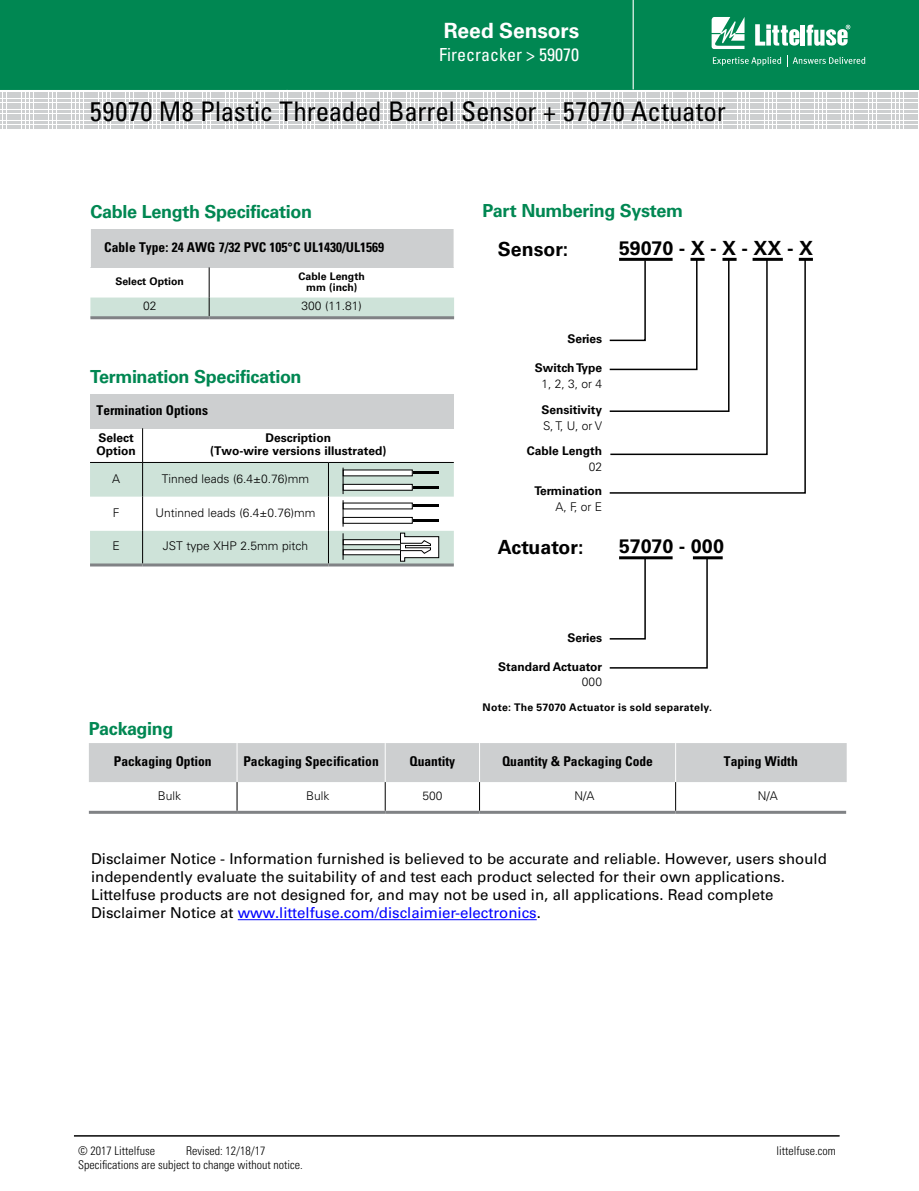
<style>
.page{position:relative;width:919px;height:1191px;background:#fff}
.page>*{position:absolute;margin:0;border:0;box-sizing:border-box;transform-origin:0 0}
.t1{font:condensed 27px "Univers LT Std";color:#000}
.t2{font:700 21px "Univers LT Std";letter-spacing:-.005em;color:#fff}
.t3{font:700 19.5px "Univers LT Std";color:#000}
.t4{font:700 18px "Univers LT Std";letter-spacing:-.02em;color:#008752}
.t5{font:condensed 18px "Univers LT Std";color:#fff}
.t6{font:15px/18px "Univers LT Std";color:#000}
.t7{font:700 condensed 13.5px "Univers LT Std";color:#000}
.t8{font:300 12px "Univers LT Std";color:#000}
.t9{font:700 12px/13.5px "Univers LT Std";color:#000}
.t10{font:300 condensed 12px "Univers LT Std";color:#000}
.t11{font:700 10.5px/10.5px "Univers LT Std";letter-spacing:.01em;color:#000;text-align:center}
.s1{color:#00f}
</style>
<div class="page">
<div style="left:0;top:0;width:918px;height:90px;background:#008752"></div>
<hr style="left:632px;top:0;width:1px;height:89px;background:#fff">
<svg style="left:711px;top:17px;width:33px;height:32px"></svg>
<hr style="left:800px;top:25px;width:4px;height:21px;background:#fff">
<svg style="left:806px;top:25px;width:44px;height:21px"></svg>
<svg style="left:755px;top:24px;width:44px;height:22px"></svg>
<svg style="left:712px;top:55px;width:153px;height:11px;background:#2e9c71"></svg>
<svg style="left:0;top:92px;width:917px;height:35px"></svg>
<hr style="left:74px;top:1135px;width:765px;height:1px;background:#000">
<svg style="left:89px;top:743px;width:757px;height:68px"></svg>
<hr style="left:89px;top:811px;width:148px;height:3px;background:#808285">
<hr style="left:237px;top:811px;width:148px;height:3px;background:#808285">
<hr style="left:385px;top:811px;width:94px;height:3px;background:#808285">
<hr style="left:479px;top:811px;width:196px;height:3px;background:#808285">
<hr style="left:675px;top:811px;width:171px;height:3px;background:#808285">
<hr style="left:798px;top:258px;width:14px;height:3px;background:#000">
<svg style="left:609px;top:258px;width:197px;height:236px"></svg>
<hr style="left:692px;top:556px;width:30px;height:3px;background:#000">
<svg style="left:609px;top:556px;width:99px;height:113px"></svg>
<div style="left:90px;top:228px;width:364px;height:39px;background:#cdcfd0"></div>
<hr style="left:453px;top:228px;width:1px;height:39px;background:#fff">
<hr style="left:90px;top:228px;width:1px;height:39px;background:#fff">
<hr style="left:209px;top:267px;width:1px;height:30px;background:#000">
<div style="left:90px;top:297px;width:364px;height:19px;background:#cee3d9"></div>
<hr style="left:90px;top:316px;width:119px;height:3px;background:#808285">
<hr style="left:209px;top:316px;width:245px;height:3px;background:#808285">
<div style="left:90px;top:394px;width:364px;height:34px;background:#cdcfd0"></div>
<hr style="left:142px;top:428px;width:1px;height:34px;background:#000">
<hr style="left:90px;top:563px;width:53px;height:3px;background:#808285">
<hr style="left:143px;top:563px;width:185px;height:3px;background:#808285">
<hr style="left:328px;top:563px;width:126px;height:3px;background:#808285">
<svg style="left:90px;top:462px;width:364px;height:103px"></svg>
<hr style="left:238px;top:919px;width:298px;height:1px;background:#00f">
<h2 class="t2" style="left:444px;top:19px;width:137px">Reed Sensors</h2>
<p class="t5" style="left:439px;top:43px;width:141px">Firecracker &gt; 59070</p>
<h1 class="t1" style="left:90px;top:94px;width:637px">59070 M8 Plastic Threaded Barrel Sensor + 57070 Actuator</h1>
<p class="t4" style="left:90px;top:201px;width:223px">Cable Length Specification</p>
<p class="t7" style="left:104px;top:239px;width:281px">Cable Type: 24 AWG 7/32 PVC 105°C UL1430/UL1569</p>
<p class="t11" style="left:115px;top:276px;width:70px">Select Option</p>
<p class="t11" style="left:298px;top:271px;width:68px">Cable Length mm (inch)</p>
<p class="t8" style="left:143px;top:299px;width:15px">02</p>
<p class="t8" style="left:301px;top:299px;width:62px">300 (11.81)</p>
<p class="t4" style="left:90px;top:366px;width:213px">Termination Specification</p>
<p class="t7" style="left:97px;top:402px;width:113px">Termination Options</p>
<p class="t9" style="left:96px;top:431px;width:41px">Select<br>Option</p>
<p class="t9" style="left:210px;top:431px;width:178px;text-align:center">Description<br>(Two-wire versions illustrated)</p>
<p class="t8" style="left:112px;top:471px;width:10px">A</p>
<p class="t8" style="left:162px;top:471px;width:149px">Tinned leads (6.4±0.76)mm</p>
<p class="t8" style="left:113px;top:505px;width:8px">F</p>
<p class="t8" style="left:155px;top:505px;width:161px">Untinned leads (6.4±0.76)mm</p>
<p class="t8" style="left:112px;top:539px;width:9px">E</p>
<p class="t8" style="left:163px;top:539px;width:147px">JST type XHP 2.5mm pitch</p>
<p class="t4" style="left:482px;top:200px;width:202px">Part Numbering System</p>
<h3 class="t3" style="left:619px;top:236px;width:195px">59070 - X - X - XX - X</h3>
<h3 class="t3" style="left:498px;top:238px;width:72px">Sensor:</h3>
<p class="t9" style="left:567px;top:332px;width:36px">Series</p>
<p class="t9" style="left:535px;top:361px;width:69px">Switch Type</p>
<p class="t8" style="left:541px;top:376px;width:62px">1, 2, 3, or 4</p>
<p class="t9" style="left:541px;top:403px;width:62px">Sensitivity</p>
<p class="t8" style="left:543px;top:419px;width:61px">S, T, U, or V</p>
<p class="t9" style="left:527px;top:444px;width:77px">Cable Length</p>
<p class="t8" style="left:589px;top:459px;width:15px">02</p>
<p class="t9" style="left:534px;top:484px;width:69px">Termination</p>
<p class="t8" style="left:555px;top:499px;width:48px">A, F, or E</p>
<h3 class="t3" style="left:498px;top:535px;width:87px">Actuator:</h3>
<h3 class="t3" style="left:619px;top:535px;width:106px">57070 - 000</h3>
<p class="t9" style="left:567px;top:630px;width:36px">Series</p>
<p class="t9" style="left:498px;top:659px;width:106px">Standard Actuator</p>
<p class="t8" style="left:581px;top:675px;width:22px">000</p>
<p class="t11" style="left:482px;top:701px;width:231px">Note: The 57070 Actuator is sold separately.</p>
<p class="t4" style="left:89px;top:717px;width:86px">Packaging</p>
<p class="t7" style="left:114px;top:753px;width:99px">Packaging Option</p>
<p class="t7" style="left:243px;top:753px;width:137px">Packaging Specification</p>
<p class="t7" style="left:409px;top:753px;width:47px">Quantity</p>
<p class="t7" style="left:502px;top:753px;width:152px">Quantity &amp; Packaging Code</p>
<p class="t7" style="left:724px;top:753px;width:75px">Taping Width</p>
<p class="t8" style="left:158px;top:788px;width:25px">Bulk</p>
<p class="t8" style="left:306px;top:788px;width:25px">Bulk</p>
<p class="t8" style="left:422px;top:788px;width:22px">500</p>
<p class="t8" style="left:574px;top:788px;width:22px">N/A</p>
<p class="t8" style="left:757px;top:788px;width:22px">N/A</p>
<p class="t6" style="left:91px;top:850px;width:737px">Disclaimer Notice - Information furnished is believed to be accurate and reliable. However, users should independently evaluate the suitability of and test each product selected for their own applications.<br>Littelfuse products are not designed for, and may not be used in, all applications. Read complete Disclaimer Notice at <span class="s1">www.littelfuse.com/disclaimier-electronics</span>.</p>
<p class="t10" style="left:78px;top:1143px;width:78px">© 2017 Littelfuse</p>
<p class="t10" style="left:186px;top:1143px;width:81px">Revised: 12/18/17</p>
<p class="t10" style="left:776px;top:1143px;width:61px">littelfuse.com</p>
<p class="t10" style="left:78px;top:1157px;width:226px">Specifications are subject to change without notice.</p>
</div>
